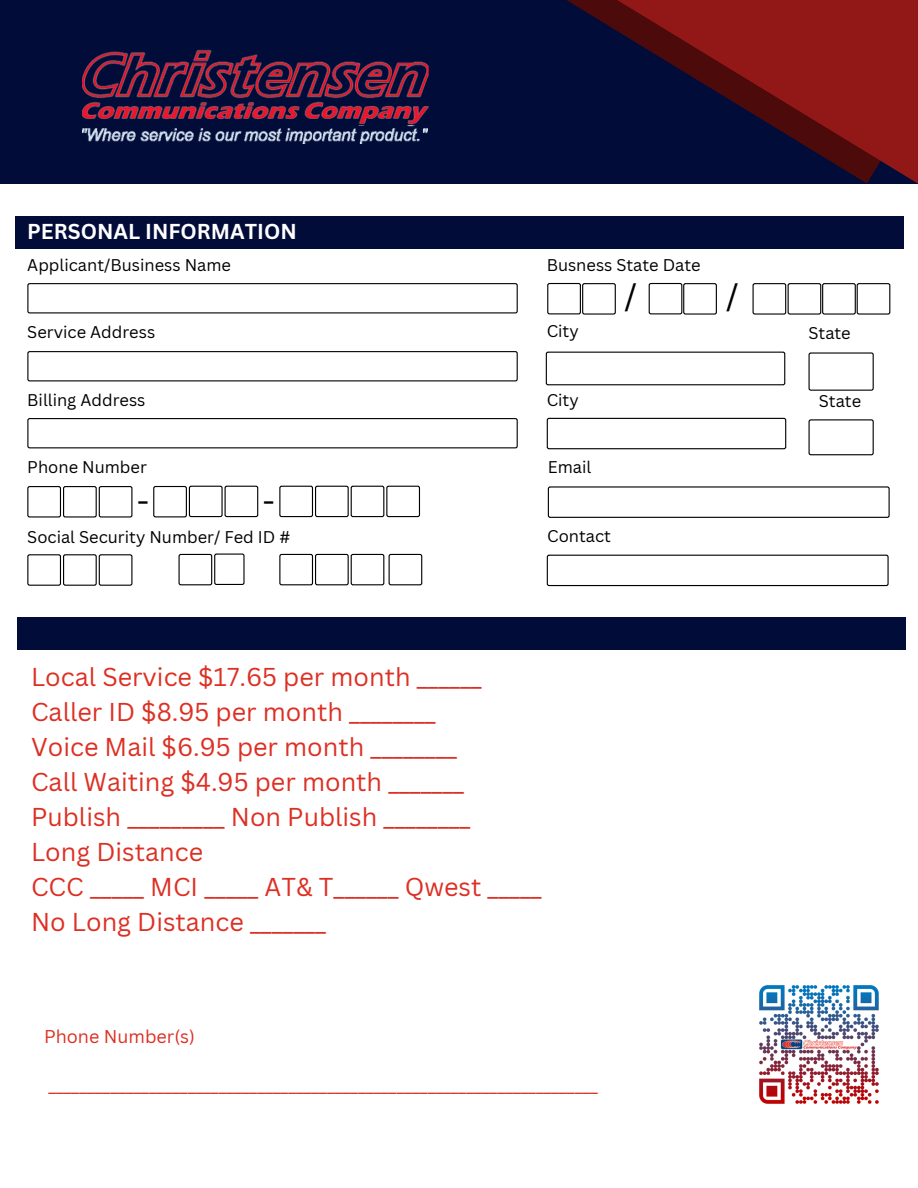
<style>
.page{position:relative;width:918px;height:1188px;background:#fff}
.page>*{position:absolute;margin:0;border:0;box-sizing:border-box;transform-origin:0 0}
.t1{font:33px "Canva Sans";color:#000}
.t2{font:25.2px "Canva Sans";color:#dd3024}
.t3{font:700 21px "Canva Sans";color:#fff}
.t4{font:18px "Canva Sans";color:#dd3024}
.t5{font:16.5px "Canva Sans";color:#000}
</style>
<div class="page">
<div style="left:0;top:0;width:917px;height:184px;background:#020c39"></div>
<div style="left:27px;top:283px;width:491px;height:31px;background:#898989;border-radius:2px"></div>
<svg style="left:27px;top:283px;width:491px;height:30px"></svg>
<div style="left:15px;top:216px;width:888px;height:32px;background:#020c39"></div>
<svg style="left:567px;top:0;width:50px;height:31px"></svg>
<svg style="left:617px;top:0;width:301px;height:184px"></svg>
<img style="left:82px;top:50px;width:347px;height:76px">
<img style="left:759px;top:985px;width:120px;height:119px">
<div style="left:17px;top:617px;width:889px;height:32px;background:#020c39"></div>
<svg style="left:547px;top:283px;width:69px;height:32px"></svg>
<svg style="left:649px;top:283px;width:68px;height:32px"></svg>
<div style="left:27px;top:351px;width:491px;height:31px;background:#8d8d8d;border-radius:2px"></div>
<svg style="left:27px;top:351px;width:491px;height:30px"></svg>
<div style="left:27px;top:418px;width:491px;height:31px;background:#959595;border-radius:2px"></div>
<svg style="left:27px;top:418px;width:491px;height:30px"></svg>
<svg style="left:753px;top:283px;width:137px;height:32px"></svg>
<svg style="left:547px;top:418px;width:239px;height:31px"></svg>
<svg style="left:809px;top:419px;width:65px;height:36px"></svg>
<svg style="left:27px;top:486px;width:105px;height:32px"></svg>
<svg style="left:153px;top:486px;width:34px;height:32px"></svg>
<svg style="left:153px;top:486px;width:105px;height:31px"></svg>
<svg style="left:279px;top:486px;width:141px;height:31px"></svg>
<svg style="left:548px;top:486px;width:342px;height:32px"></svg>
<svg style="left:547px;top:555px;width:342px;height:31px"></svg>
<svg style="left:27px;top:554px;width:105px;height:32px"></svg>
<div style="left:179px;top:554px;width:33px;height:32px;background:#a1a1a1;border-radius:2px"></div>
<svg style="left:179px;top:554px;width:66px;height:31px"></svg>
<svg style="left:279px;top:554px;width:34px;height:32px"></svg>
<div style="left:315px;top:554px;width:33px;height:32px;background:#a1a1a1;border-radius:2px"></div>
<svg style="left:351px;top:554px;width:33px;height:32px"></svg>
<div style="left:389px;top:554px;width:33px;height:32px;background:#a1a1a1;border-radius:2px"></div>
<svg style="left:279px;top:554px;width:143px;height:31px"></svg>
<img style="left:82px;top:126px;width:346px;height:18px">
<div style="left:546px;top:352px;width:239px;height:34px;background:#a9a9a9;border-radius:2px"></div>
<div style="left:546px;top:352px;width:239px;height:33px;background:#fff"></div>
<svg style="left:809px;top:352px;width:65px;height:39px"></svg>
<p class="t3" style="left:27px;top:216px;width:271px">PERSONAL INFORMATION</p>
<p class="t5" style="left:27px;top:253px;width:205px">Applicant/Business Name</p>
<p class="t5" style="left:27px;top:320px;width:129px">Service Address</p>
<p class="t5" style="left:547px;top:253px;width:156px">Busness State Date</p>
<p class="t1" style="left:625px;top:273px;width:14px">/</p>
<p class="t1" style="left:726px;top:273px;width:14px">/</p>
<p class="t5" style="left:547px;top:319px;width:34px">City</p>
<p class="t5" style="left:809px;top:322px;width:44px">State</p>
<p class="t5" style="left:27px;top:389px;width:120px">Billing Address</p>
<p class="t5" style="left:547px;top:389px;width:34px">City</p>
<p class="t5" style="left:819px;top:389px;width:44px">State</p>
<p class="t5" style="left:27px;top:455px;width:121px">Phone Number</p>
<p class="t5" style="left:548px;top:455px;width:45px">Email</p>
<p class="t1" style="left:137px;top:478px;width:14px">-</p>
<p class="t1" style="left:263px;top:478px;width:14px">-</p>
<p class="t5" style="left:27px;top:525px;width:265px">Social Security Number/ Fed ID #</p>
<p class="t5" style="left:547px;top:524px;width:65px">Contact</p>
<p class="t2" style="left:31px;top:659px;width:452px">Local Service $17.65 per month ______</p>
<p class="t2" style="left:31px;top:694px;width:406px">Caller ID $8.95 per month ________</p>
<p class="t2" style="left:31px;top:729px;width:428px">Voice Mail $6.95 per month ________</p>
<p class="t2" style="left:31px;top:764px;width:435px">Call Waiting $4.95 per month _______</p>
<p class="t2" style="left:31px;top:799px;width:441px">Publish _________ Non Publish ________</p>
<p class="t2" style="left:31px;top:834px;width:174px">Long Distance</p>
<p class="t2" style="left:31px;top:869px;width:512px">CCC _____ MCI _____ AT&amp; T______ Qwest _____</p>
<p class="t2" style="left:31px;top:904px;width:296px">No Long Distance _______</p>
<p class="t4" style="left:44px;top:1024px;width:153px">Phone Number(s)</p>
<p class="t4" style="left:48px;top:1073px;width:551px">_______________________________________________________________________</p>
</div>
